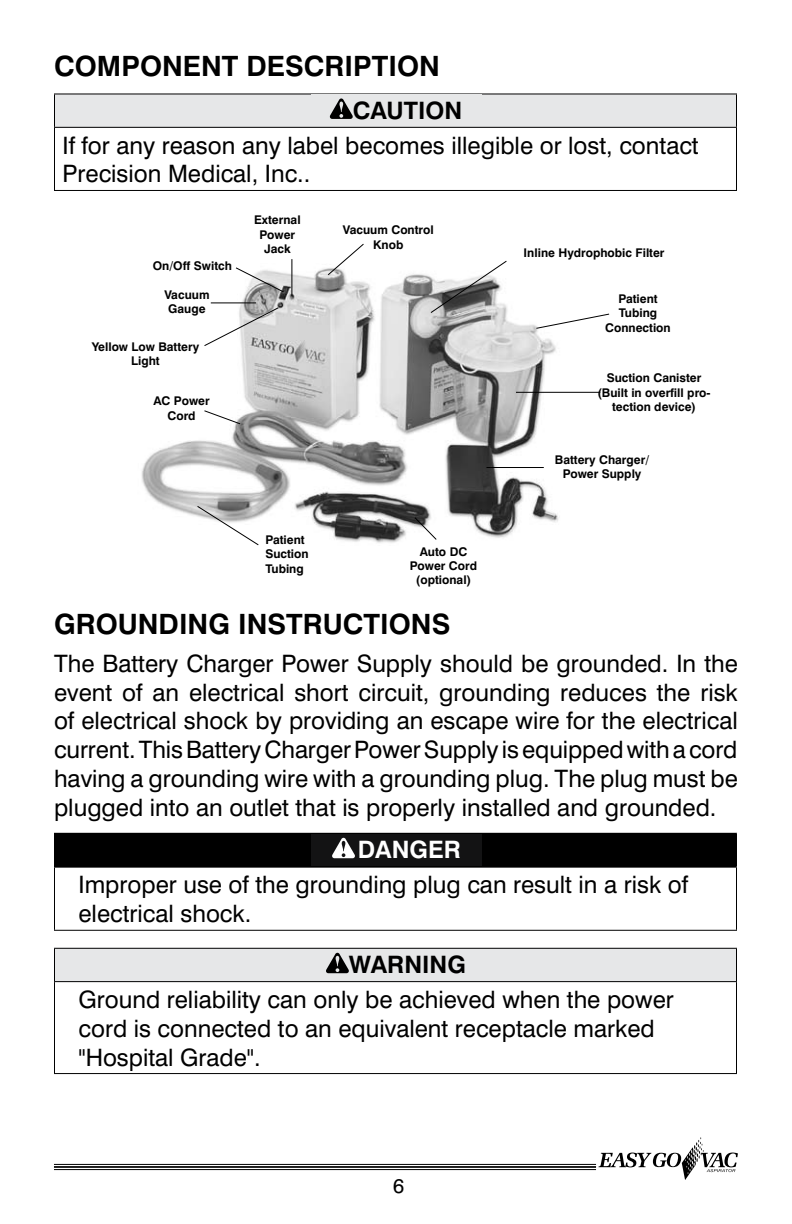
<style>
.page{position:relative;width:792px;height:1224px;background:#fff}
.page>*{position:absolute;margin:0;border:0;box-sizing:border-box;transform-origin:0 0}
.t1{font:700 28px "Swiss 721 BT";color:#000}
.t2{font:24px/28.8px "Swiss 721 BT";color:#000}
.t3{font:700 24px "Swiss 721 BT";color:#000}
.t4{font:700 24px "Swiss 721 BT";color:#fff}
.t5{font:700 12px/14.4px "Swiss 721 BT";color:#000;text-align:center}
</style>
<div class="page">
<hr style="left:54px;top:1164px;width:542px;height:1px;background:#000">
<hr style="left:54px;top:1166px;width:542px;height:2px;background:#000">
<hr style="left:54px;top:1169px;width:542px;height:1px;background:#000">
<svg style="left:599px;top:1137px;width:139px;height:43px"></svg>
<div style="left:54px;top:94px;width:682px;height:33px;background:#e6e7e8"></div>
<hr style="left:54px;top:93px;width:683px;height:1px;background:#000">
<hr style="left:54px;top:94px;width:1px;height:33px;background:#000">
<hr style="left:736px;top:94px;width:1px;height:33px;background:#000">
<hr style="left:54px;top:127px;width:683px;height:1px;background:#000">
<hr style="left:54px;top:128px;width:1px;height:62px;background:#000">
<hr style="left:736px;top:128px;width:1px;height:62px;background:#000">
<hr style="left:54px;top:190px;width:683px;height:1px;background:#000">
<svg style="left:330px;top:98px;width:23px;height:21px"></svg>
<img style="left:141px;top:264px;width:420px;height:279px">
<svg style="left:196px;top:505px;width:64px;height:41px"></svg>
<svg style="left:414px;top:516px;width:24px;height:25px"></svg>
<hr style="left:486px;top:467px;width:58px;height:1px;background:#000">
<svg style="left:203px;top:306px;width:77px;height:41px"></svg>
<hr style="left:211px;top:302px;width:45px;height:1px;background:#000">
<svg style="left:235px;top:267px;width:50px;height:26px"></svg>
<hr style="left:291px;top:259px;width:1px;height:37px;background:#000">
<svg style="left:430px;top:260px;width:78px;height:54px"></svg>
<svg style="left:535px;top:313px;width:75px;height:16px"></svg>
<hr style="left:516px;top:392px;width:84px;height:1px;background:#000">
<svg style="left:327px;top:243px;width:38px;height:33px"></svg>
<svg style="left:203px;top:409px;width:38px;height:16px"></svg>
<div style="left:54px;top:833px;width:682px;height:34px;background:#000"></div>
<hr style="left:54px;top:833px;width:683px;height:1px;background:#000">
<hr style="left:736px;top:834px;width:1px;height:33px;background:#000">
<hr style="left:54px;top:867px;width:683px;height:1px;background:#000">
<hr style="left:54px;top:868px;width:1px;height:62px;background:#000">
<hr style="left:736px;top:868px;width:1px;height:62px;background:#000">
<hr style="left:54px;top:930px;width:683px;height:1px;background:#000">
<div style="left:311px;top:834px;width:171px;height:32px;background:#131314"></div>
<svg style="left:332px;top:838px;width:23px;height:20px"></svg>
<div style="left:54px;top:948px;width:682px;height:34px;background:#e6e7e8"></div>
<hr style="left:54px;top:948px;width:683px;height:1px;background:#000">
<hr style="left:54px;top:949px;width:1px;height:32px;background:#000">
<hr style="left:736px;top:949px;width:1px;height:32px;background:#000">
<hr style="left:54px;top:981px;width:683px;height:1px;background:#000">
<hr style="left:54px;top:982px;width:1px;height:91px;background:#000">
<hr style="left:736px;top:982px;width:1px;height:91px;background:#000">
<hr style="left:54px;top:1073px;width:683px;height:1px;background:#000">
<svg style="left:326px;top:953px;width:23px;height:20px"></svg>
<p class="t1" style="left:54px;top:49px;width:43px">Component</p>
<p class="t1" style="left:246px;top:49px;width:195px">deSCRIPTION</p>
<p class="t3" style="left:353px;top:96px;width:111px">CAUTION</p>
<p class="t2" style="left:62px;top:131px;width:638px">If for any reason any label becomes illegible or lost, contact<br>Precision Medical, Inc..</p>
<p class="t5" style="left:153px;top:259px;width:81px">On/Off Switch</p>
<p class="t5" style="left:164px;top:287px;width:47px">Vacuum<br>Gauge</p>
<p class="t5" style="left:92px;top:339px;width:109px">Yellow Low Battery<br>Light</p>
<p class="t5" style="left:153px;top:394px;width:58px">AC Power<br>Cord</p>
<p class="t5" style="left:254px;top:213px;width:48px">External<br>Power<br>Jack</p>
<p class="t5" style="left:343px;top:223px;width:92px">Vacuum Control<br>Knob</p>
<p class="t5" style="left:265px;top:532px;width:45px;text-align:left">Patient<br>Suction<br>Tubing</p>
<p class="t5" style="left:410px;top:544px;width:69px">Auto DC<br>Power Cord (optional)</p>
<p class="t5" style="left:524px;top:245px;width:142px">Inline Hydrophobic Filter</p>
<p class="t5" style="left:605px;top:291px;width:67px">Patient<br>Tubing<br>Connection</p>
<p class="t5" style="left:598px;top:371px;width:115px">Suction Canister (Built in overfill pro&shy;tection device)</p>
<p class="t5" style="left:555px;top:452px;width:96px">Battery Charger/<br>Power Supply</p>
<p class="t1" style="left:54px;top:607px;width:22px">groun</p>
<p class="t1" style="left:159px;top:607px;width:38px">ding</p>
<p class="t1" style="left:238px;top:607px;width:19px">instructions</p>
<p class="t2" style="left:54px;top:649px;width:686px;text-align:justify">The Battery Charger Power Supply should be grounded. In the event of an electrical short circuit, grounding reduces the risk of electrical shock by providing an escape wire for the electrical current. This Battery Charger Power Supply is equipped with a cord having a grounding wire with a grounding plug. The plug must be plugged into an outlet that is properly installed and grounded.</p>
<p class="t4" style="left:358px;top:835px;width:104px">DANGER</p>
<p class="t2" style="left:78px;top:870px;width:611px">Improper use of the grounding plug can result in a risk of electrical shock.</p>
<p class="t3" style="left:349px;top:950px;width:119px">WARNING</p>
<p class="t2" style="left:78px;top:985px;width:597px">Ground reliability can only be achieved when the power cord is connected to an equivalent receptacle marked "Hospital Grade".</p>
</div>
